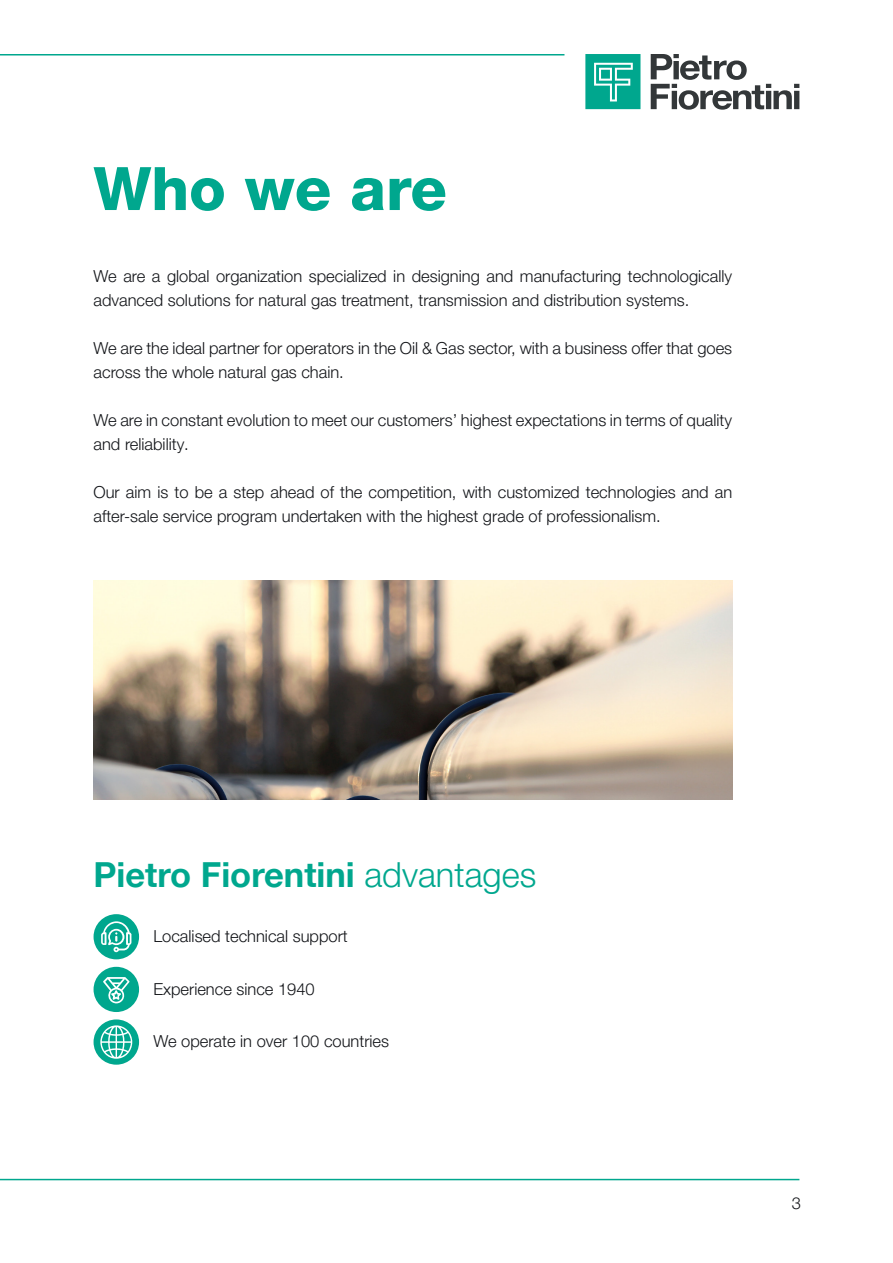
<style>
.page{position:relative;width:893px;height:1263px;background:#fff}
.page>*{position:absolute;margin:0;border:0;box-sizing:border-box;transform-origin:0 0}
.Titolo_Capitolo{font:800 60px "Helvetica Neue LT Pro";color:#00a78e}
.Titoletto{font:700 34.5px "Helvetica Neue LT Pro";color:#00a78e}
.Testo{font:300 16.5px/24px "Helvetica Neue LT Pro";color:#121418}
.bullet_non_puntato{font:300 16.5px "Helvetica Neue LT Pro";color:#121418}
.s1{font-weight:300}
</style>
<div class="page">
<hr style="left:0;top:1179px;width:799px;height:1px;background:#00a78e">
<svg style="left:651px;top:54px;width:148px;height:56px"></svg>
<svg style="left:585px;top:54px;width:55px;height:55px;background:#27b49f"></svg>
<hr style="left:0;top:54px;width:564px;height:2px;background:#00a78e">
<img style="left:93px;top:580px;width:639px;height:220px">
<div style="left:94px;top:914px;width:45px;height:45px;background:#00a78e;border-radius:50%"></div>
<svg style="left:101px;top:921px;width:31px;height:31px"></svg>
<div style="left:94px;top:967px;width:45px;height:45px;background:#00a78e;border-radius:50%"></div>
<svg style="left:103px;top:977px;width:27px;height:26px"></svg>
<div style="left:94px;top:1019px;width:45px;height:46px;background:#00a78e;border-radius:50%"></div>
<svg style="left:100px;top:1025px;width:32px;height:34px"></svg>
<p class="Titolo_Capitolo" style="left:94px;top:153px;width:355px">Who we are</p>
<p class="Testo" style="left:94px;top:264px;width:640px">We are a global organization specialized in designing and manufacturing technologically advanced solutions for natural gas treatment, transmission and distribution systems.</p>
<p class="Testo" style="left:94px;top:336px;width:640px">We are the ideal partner for operators in the Oil &amp; Gas sector, with a business offer that goes across the whole natural gas chain.</p>
<p class="Testo" style="left:94px;top:408px;width:640px">We are in constant evolution to meet our customers’ highest expectations in terms of quality and reliability.</p>
<p class="Testo" style="left:94px;top:480px;width:640px">Our aim is to be a step ahead of the competition, with customized technologies and an after-sale service program undertaken with the highest grade of professionalism.</p>
<p class="Titoletto" style="left:94px;top:854px;width:444px">Pietro Fiorentini <span class="s1">advantages</span></p>
<p class="bullet_non_puntato" style="left:153px;top:926px;width:196px">Localised technical support</p>
<p class="bullet_non_puntato" style="left:153px;top:979px;width:163px">Experience since 1940</p>
<p class="bullet_non_puntato" style="left:153px;top:1031px;width:237px">We operate in over 100 countries</p>
<p class="Testo" style="left:792px;top:1191px;width:11px">3</p>
</div>
